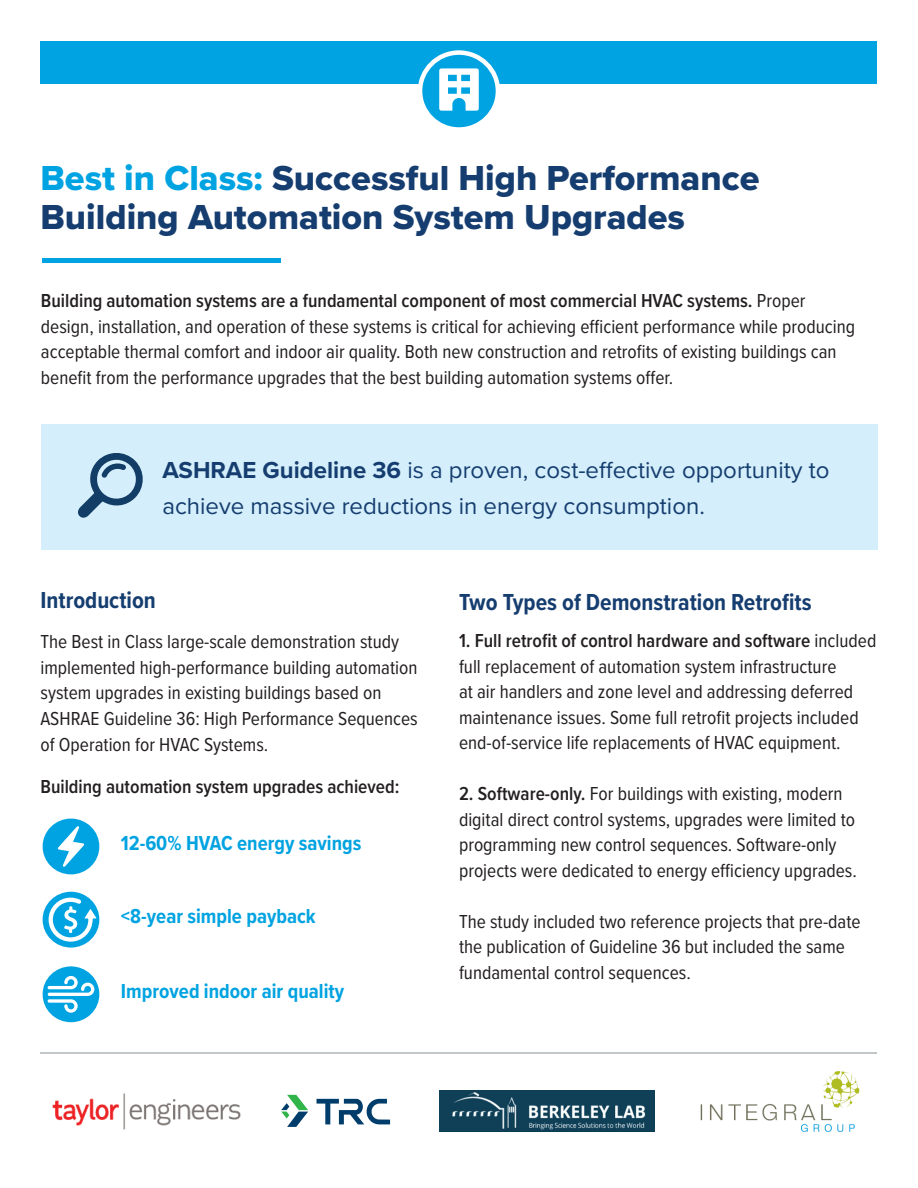
<style>
.page{position:relative;width:918px;height:1188px;background:#fff}
.page>*{position:absolute;margin:0;border:0;box-sizing:border-box;transform-origin:0 0}
.t1{font:36px/39px "Proxima Nova Extrabld";color:#153d6f}
.t2{font:24px/35.4px "Proxima Nova";color:#153d6f}
.t3{font:700 24px "Proxima Nova Cond";color:#153d6f}
.t4{font:700 21px "Proxima Nova Cond";color:#00a3e1}
.t5{font:700 21px "Proxima Nova Cond";color:#00a2e0}
.t6{font:19.5px/25.5px "Proxima Nova Cond";color:#231f20}
.t7{font:600 19.5px "Proxima Nova Cond";color:#231f20}
.s1{color:#00a3e1}
.s2{font-weight:600}
.s3{font-weight:700}
</style>
<div class="page">
<hr style="left:40px;top:1052px;width:838px;height:2px;background:#c1c6c8">
<div style="left:40px;top:41px;width:838px;height:42px;background:#00a3e1"></div>
<hr style="left:43px;top:259px;width:238px;height:4px;background:#00a3e1">
<img style="left:52px;top:1093px;width:189px;height:37px">
<svg style="left:281px;top:1095px;width:27px;height:32px"></svg>
<svg style="left:317px;top:1099px;width:73px;height:25px"></svg>
<img style="left:440px;top:1091px;width:215px;height:40px">
<img style="left:700px;top:1071px;width:160px;height:61px">
<svg style="left:420px;top:53px;width:78px;height:77px;fill:#00a3e1"></svg>
<div style="left:418px;top:50px;width:82px;height:82px;border:4px solid #fff;border-radius:50%"></div>
<div style="left:43px;top:819px;width:56px;height:55px;background:#00a3e1;border-radius:50%"></div>
<div style="left:43px;top:892px;width:56px;height:56px;background:#00a3e1;border-radius:50%"></div>
<div style="left:43px;top:966px;width:56px;height:56px;background:#00a3e1;border-radius:50%"></div>
<svg style="left:439px;top:68px;width:40px;height:43px"></svg>
<svg style="left:58px;top:826px;width:26px;height:41px"></svg>
<svg style="left:49px;top:898px;width:48px;height:44px"></svg>
<svg style="left:48px;top:976px;width:46px;height:37px"></svg>
<div style="left:41px;top:424px;width:837px;height:125px;background:#d4effb"></div>
<svg style="left:78px;top:453px;width:65px;height:65px"></svg>
<h1 class="t1" style="left:40px;top:158px;width:721px"><span class="s1">Best in Class:</span> Successful High Performance<br>Building Automation System Upgrades</h1>
<p class="t6" style="left:41px;top:287px;width:816px"><span class="s2">Building automation systems are a fundamental component of most commercial HVAC systems.</span> Proper design, installation, and operation of these systems is critical for achieving efficient performance while producing acceptable thermal comfort and indoor air quality. Both new construction and retrofits of existing buildings can benefit from the performance upgrades that the best building automation systems offer.</p>
<p class="t2" style="left:162px;top:452px;width:669px"><span class="s3">ASHRAE Guideline 36</span> is a proven, cost-effective opportunity to achieve massive reductions in energy consumption.</p>
<p class="t3" style="left:40px;top:583px;width:117px">Introduction</p>
<p class="t6" style="left:40px;top:628px;width:379px">The Best in Class large-scale demonstration study implemented high-performance building automation system upgrades in existing buildings based on ASHRAE Guideline 36: High Performance Sequences of Operation for HVAC Systems.</p>
<p class="t7" style="left:40px;top:772px;width:360px">Building automation system upgrades achieved:</p>
<p class="t4" style="left:121px;top:827px;width:242px">12-66% HVAC energy savings</p>
<p class="t5" style="left:145px;top:827px;width:24px">50</p>
<p class="t4" style="left:121px;top:900px;width:196px">&lt;8-year simple payback</p>
<p class="t4" style="left:121px;top:975px;width:225px">Improved indoor air quality</p>
<p class="t3" style="left:459px;top:585px;width:354px">Two Types of Demonstration Retrofits</p>
<p class="t6" style="left:459px;top:627px;width:419px"><span class="s2">1. Full retrofit of control hardware and software</span> included full replacement of automation system infrastructure<br>at air handlers and zone level and addressing deferred maintenance issues. Some full retrofit projects included end-of-service life replacements of HVAC equipment.</p>
<p class="t6" style="left:459px;top:780px;width:399px"><span class="s2">2. Software-only.</span> For buildings with existing, modern digital direct control systems, upgrades were limited to programming new control sequences. Software-only projects were dedicated to energy efficiency upgrades.</p>
<p class="t6" style="left:459px;top:908px;width:403px">The study included two reference projects that pre-date the publication of Guideline 36 but included the same fundamental control sequences.</p>
</div>
